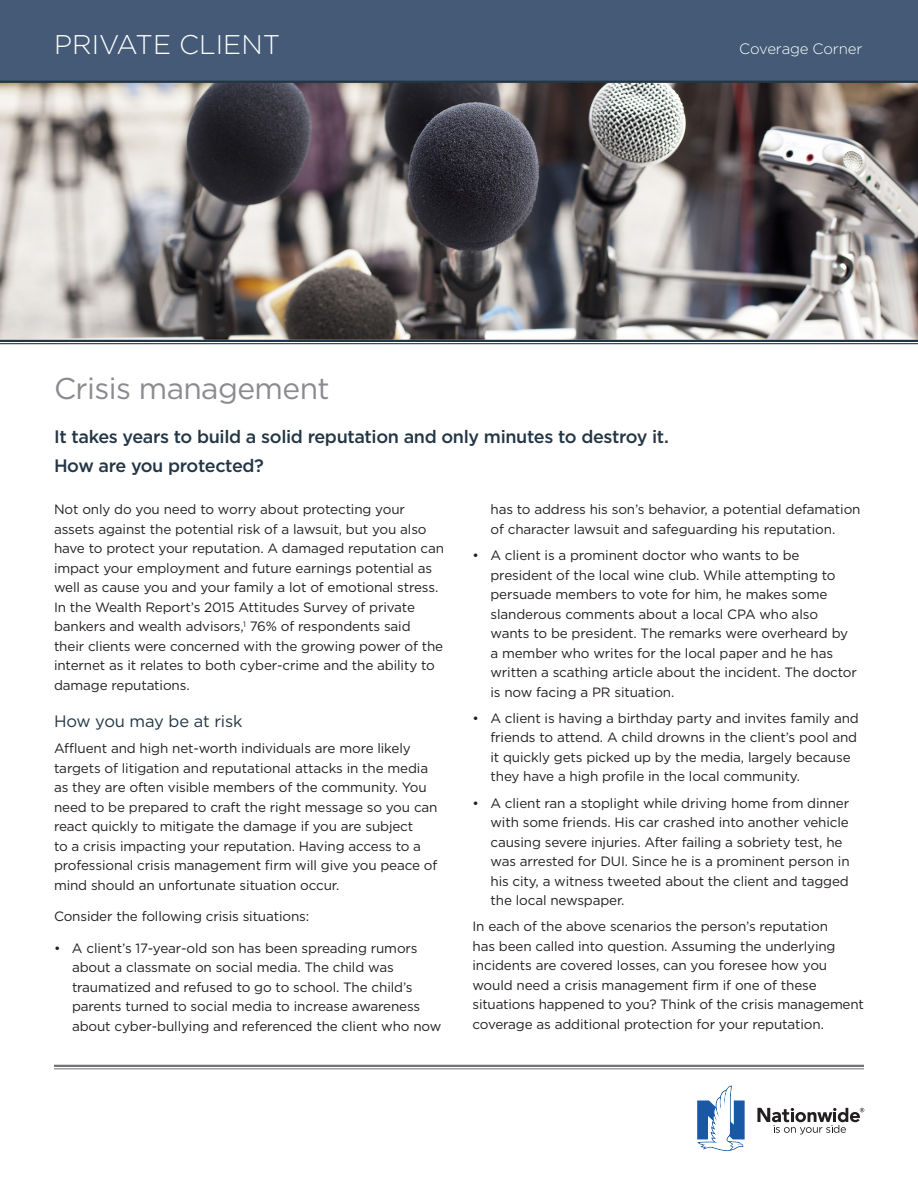
<style>
.page{position:relative;width:918px;height:1188px;background:#fff}
.page>*{position:absolute;margin:0;border:0;box-sizing:border-box;transform-origin:0 0}
.Head{font:30px "Gotham";letter-spacing:-.02em;color:#8b8a8e}
.t1{font:300 27px "Gotham";color:#fff}
.sub_head{font:500 18px/28.8px "Gotham";letter-spacing:-.02em;color:#233645}
.sub_head-2{font:16.5px "Gotham";letter-spacing:-.01em;color:#233645}
.t2{font:300 15px "Gotham";letter-spacing:-.01em;color:#fff}
.body{font:13.5px/19.5px "Gotham";letter-spacing:-.01em;color:#231f20}
.Bullet{font:13.5px/19.5px "Gotham";letter-spacing:-.01em;color:#231f20}
</style>
<div class="page">
<svg style="left:697px;top:1086px;width:48px;height:65px"></svg>
<svg style="left:757px;top:1108px;width:107px;height:26px"></svg>
<img style="left:0;top:83px;width:918px;height:257px">
<hr style="left:0;top:340px;width:918px;height:2px;background:#233645">
<hr style="left:0;top:343px;width:918px;height:1px;background:#233645">
<div style="left:0;top:0;width:918px;height:82px;background:#445a76"></div>
<hr style="left:0;top:81px;width:918px;height:2px;background:#233645">
<hr style="left:54px;top:1065px;width:810px;height:2px;background:#717074">
<hr style="left:54px;top:1068px;width:810px;height:1px;background:#717074">
<p class="t1" style="left:54px;top:27px;width:228px">PRIVATE CLIENT</p>
<p class="t2" style="left:739px;top:39px;width:125px">Coverage Corner</p>
<p class="Head" style="left:54px;top:369px;width:277px">Crisis management</p>
<p class="sub_head" style="left:54px;top:422px;width:616px">It takes years to build a solid reputation and only minutes to destroy it.<br>How are you protected?</p>
<p class="body" style="left:54px;top:500px;width:392px">Not only do you need to worry about protecting your assets against the potential risk of a lawsuit, but you also have to protect your reputation. A damaged reputation can impact your employment and future earnings potential as well as cause you and your family a lot of emotional stress.<br>In the Wealth Report’s 2015 Attitudes Survey of private bankers and wealth advisors,<sup>1</sup> 76% of respondents said their clients were concerned with the growing power of the internet as it relates to both cyber-crime and the ability to damage reputations.</p>
<p class="sub_head-2" style="left:54px;top:711px;width:190px">How you may be at risk</p>
<p class="body" style="left:54px;top:739px;width:385px">Affluent and high net-worth individuals are more likely targets of litigation and reputational attacks in the media as they are often visible members of the community. You need to be prepared to craft the right message so you can react quickly to mitigate the damage if you are subject<br>to a crisis impacting your reputation. Having access to a professional crisis management firm will give you peace of mind should an unfortunate situation occur.</p>
<p class="body" style="left:54px;top:907px;width:257px">Consider the following crisis situations:</p>
<p class="Bullet" style="left:72px;top:938px;width:371px;text-indent:-18px">• A client’s 17-year-old son has been spreading rumors about a classmate on social media. The child was traumatized and refused to go to school. The child’s parents turned to social media to increase awareness about cyber-bullying and referenced the client who now</p>
<p class="Bullet" style="left:490px;top:500px;width:372px">has to address his son’s behavior, a potential defamation of character lawsuit and safeguarding his reputation.</p>
<p class="Bullet" style="left:490px;top:545px;width:368px;text-indent:-18px">• A client is a prominent doctor who wants to be president of the local wine club. While attempting to persuade members to vote for him, he makes some slanderous comments about a local CPA who also wants to be president. The remarks were overheard by a member who writes for the local paper and he has written a scathing article about the incident. The doctor is now facing a PR situation.</p>
<p class="Bullet" style="left:490px;top:708px;width:370px;text-indent:-18px">• A client is having a birthday party and invites family and friends to attend. A child drowns in the client’s pool and it quickly gets picked up by the media, largely because they have a high profile in the local community.</p>
<p class="Bullet" style="left:490px;top:793px;width:361px;text-indent:-18px">• A client ran a stoplight while driving home from dinner with some friends. His car crashed into another vehicle causing severe injuries. After failing a sobriety test, he was arrested for DUI. Since he is a prominent person in his city, a witness tweeted about the client and tagged the local newspaper.</p>
<p class="body" style="left:472px;top:917px;width:393px">In each of the above scenarios the person’s reputation<br>has been called into question. Assuming the underlying incidents are covered losses, can you foresee how you would need a crisis management firm if one of these situations happened to you? Think of the crisis management coverage as additional protection for your reputation.</p>
</div>
